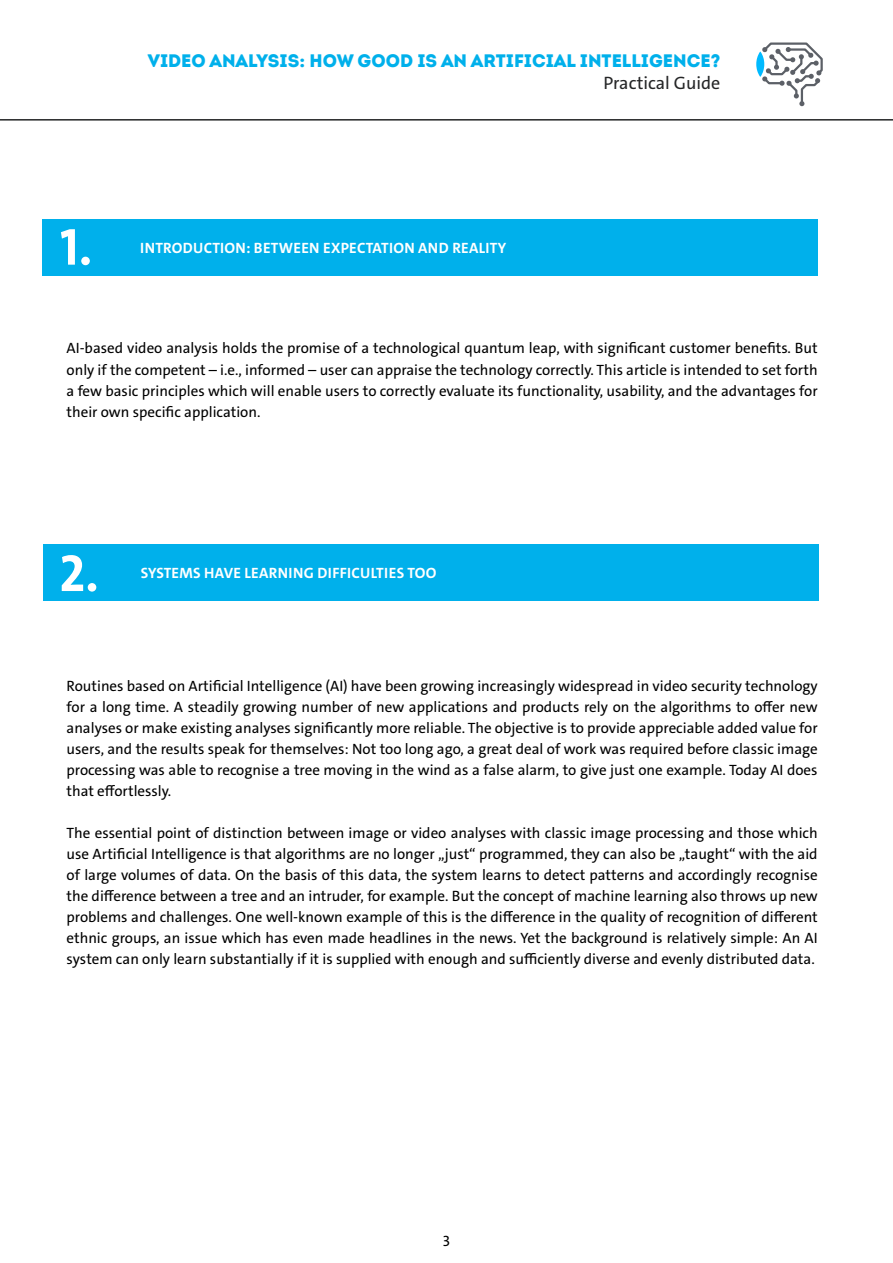
<style>
.page{position:relative;width:893px;height:1263px;background:#fff}
.page>*{position:absolute;margin:0;border:0;box-sizing:border-box;transform-origin:0 0}
.t1{font:700 52.5px "The Sans C4 s";color:#fff}
.t2{font:18px "Intro Black Caps";color:#00b0eb}
.t3{font:18px "The Sans E4 s";color:#242526}
.t4{font:15px/21px "The Sans E4 s";color:#000;text-align:justify}
.t5{font:700 15px "The Sans E4 s";letter-spacing:.02em;color:#fff}
</style>
<div class="page">
<svg style="left:0;top:106px;width:893px;height:15px"></svg>
<svg style="left:756px;top:42px;width:67px;height:64px"></svg>
<div style="left:43px;top:544px;width:775px;height:57px;background:#00b0eb"></div>
<div style="left:43px;top:219px;width:775px;height:57px;background:#00b0eb"></div>
<p class="t2" style="left:148px;top:49px;width:574px">VIDEO ANALYSIS: HOW GOOD IS AN ARTIFICIAL INTELLIGENCE?</p>
<p class="t3" style="left:603px;top:71px;width:118px">Practical Guide</p>
<h1 class="t1" style="left:60px;top:213px;width:34px">1.</h1>
<p class="t5" style="left:140px;top:238px;width:367px">INTRODUCTION: BETWEEN EXPECTATION AND REALITY</p>
<p class="t4" style="left:67px;top:338px;width:753px">AI-based video analysis holds the promise of a technological quantum leap, with significant customer benefits. But only if the competent – i.e., informed – user can appraise the technology correctly. This article is intended to set forth a few basic principles which will enable users to correctly evaluate its functionality, usability, and the advantages for their own specific application.</p>
<h1 class="t1" style="left:59px;top:540px;width:41px">2.</h1>
<p class="t5" style="left:141px;top:563px;width:297px">SYSTEMS HAVE LEARNING DIFFICULTIES TOO</p>
<p class="t4" style="left:67px;top:676px;width:753px">Routines based on Artificial Intelligence (AI) have been growing increasingly widespread in video security technology for a long time. A steadily growing number of new applications and products rely on the algorithms to offer new analyses or make existing analyses significantly more reliable. The objective is to provide appreciable added value for users, and the results speak for themselves: Not too long ago, a great deal of work was required before classic image processing was able to recognise a tree moving in the wind as a false alarm, to give just one example. Today AI does that effortlessly.</p>
<p class="t4" style="left:67px;top:823px;width:753px">The essential point of distinction between image or video analyses with classic image processing and those which use Artificial Intelligence is that algorithms are no longer „just“ programmed, they can also be „taught“ with the aid of large volumes of data. On the basis of this data, the system learns to detect patterns and accordingly recognise the difference between a tree and an intruder, for example. But the concept of machine learning also throws up new problems and challenges. One well-known example of this is the difference in the quality of recognition of different ethnic groups, an issue which has even made headlines in the news. Yet the background is relatively simple: An AI system can only learn substantially if it is supplied with enough and sufficiently diverse and evenly distributed data.</p>
<p class="t4" style="left:443px;top:1230px;width:9px">3</p>
</div>
